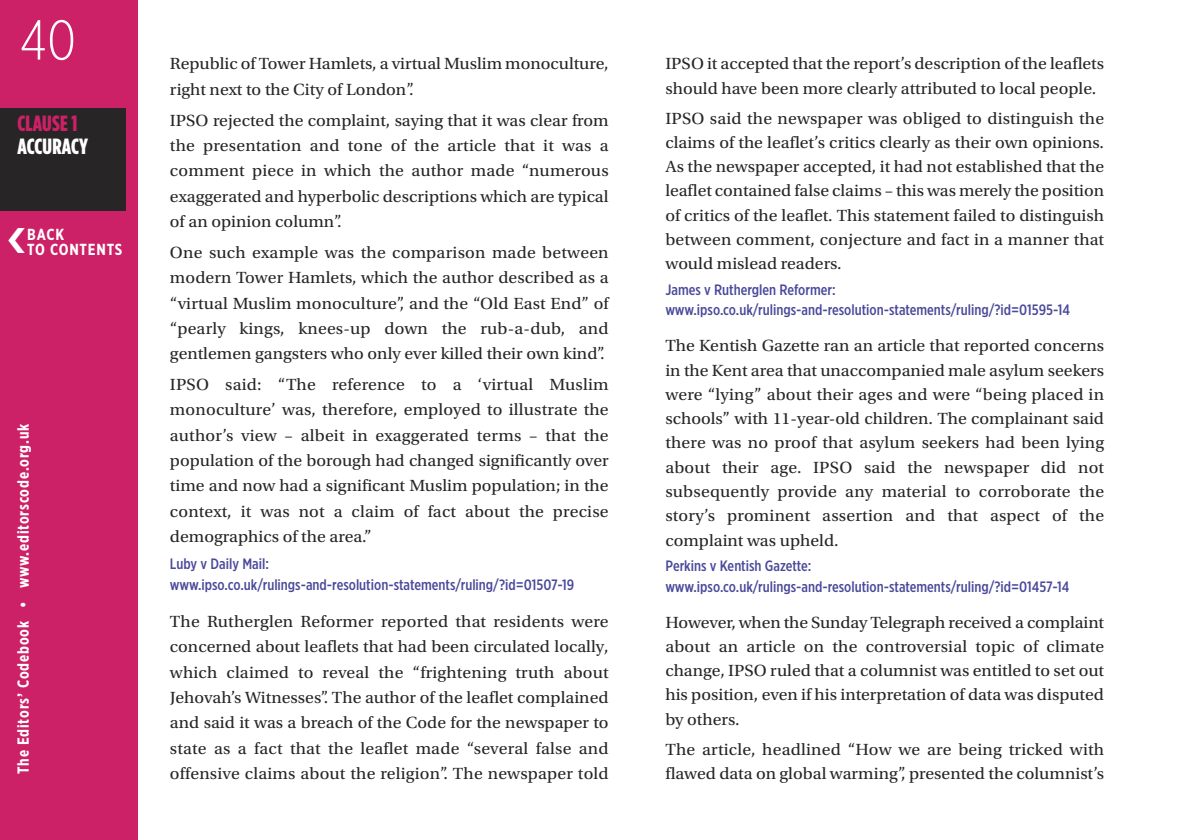
<style>
.page{position:relative;width:1191px;height:840px;background:#fff}
.page>*{position:absolute;margin:0;border:0;box-sizing:border-box;transform-origin:0 0}
.t1{font:300 56px "Gotham Extra Narrow";color:#fff}
.t2{font:900 22px "Gotham Cond";letter-spacing:.005em;color:#fff}
.t3{font:900 22px "Gotham Cond";letter-spacing:.01em;color:#cc2067}
.t4{font:17px/25.2px "Utopia Std";color:#272526;text-align:justify;scale:1.05 1}
.t5{font:700 16px/15px "Gotham Extra Narrow";letter-spacing:.05em;color:#fff}
.t6{font:500 15px/20.2px "Gotham Extra Narrow";color:#4a499a}
</style>
<div class="page">
<div style="left:0;top:0;width:138px;height:839px;background:#cc2067"></div>
<div style="left:0;top:108px;width:126px;height:102px;background:#272526"></div>
<h1 class="t1" style="left:20px;top:7px;width:58px">40</h1>
<p class="t3" style="left:18px;top:111px;width:61px">CLAUSE 1</p>
<p class="t2" style="left:18px;top:133px;width:72px">ACCURACY</p>
<p class="t5" style="left:27px;top:226px;width:97px">BACK<br>TO CONTENTS</p>
<p class="t5" style="left:16px;top:773px;width:351px;rotate:-90deg">The Editors’ Codebook • www.editorscode.org.uk</p>
<p class="t4" style="left:170px;top:53px;width:419px">Republic of Tower Hamlets, a virtual Muslim monoculture, right next to the City of London”.</p>
<p class="t4" style="left:170px;top:109px;width:419px">IPSO rejected the complaint, saying that it was clear from the presentation and tone of the article that it was a comment piece in which the author made “numerous exaggerated and hyperbolic descriptions which are typical of an opinion column”.</p>
<p class="t4" style="left:170px;top:241px;width:419px">One such example was the comparison made between modern Tower Hamlets, which the author described as a “virtual Muslim monoculture”, and the “Old East End” of “pearly kings, knees-up down the rub-a-dub, and gentlemen gangsters who only ever killed their own kind”.</p>
<p class="t4" style="left:170px;top:373px;width:419px">IPSO said: “The reference to a ‘virtual Muslim monoculture’ was, therefore, employed to illustrate the author’s view – albeit in exaggerated terms – that the population of the borough had changed significantly over time and now had a significant Muslim population; in the context, it was not a claim of fact about the precise demographics of the area.”</p>
<p class="t6" style="left:170px;top:552px;width:406px;line-height:21.2px">Luby v Daily Mail: www.ipso.co.uk/rulings-and-resolution-statements/ruling/?id=01507-19</p>
<p class="t4" style="left:170px;top:610px;width:419px">The Rutherglen Reformer reported that residents were concerned about leaflets that had been circulated locally, which claimed to reveal the “frightening truth about Jehovah’s Witnesses”. The author of the leaflet complained and said it was a breach of the Code for the newspaper to state as a fact that the leaflet made “several false and offensive claims about the religion”. The newspaper told</p>
<p class="t4" style="left:665px;top:53px;width:419px;line-height:24.2px">IPSO it accepted that the report’s description of the leaflets should have been more clearly attributed to local people.</p>
<p class="t4" style="left:665px;top:107px;width:419px;line-height:24.2px">IPSO said the newspaper was obliged to distinguish the claims of the leaflet’s critics clearly as their own opinions.<br>As the newspaper accepted, it had not established that the leaflet contained false claims – this was merely the position of critics of the leaflet. This statement failed to distinguish between comment, conjecture and fact in a manner that would mislead readers.</p>
<p class="t6" style="left:665px;top:280px;width:406px">James v Rutherglen Reformer: www.ipso.co.uk/rulings-and-resolution-statements/ruling/?id=01595-14</p>
<p class="t4" style="left:665px;top:335px;width:419px;line-height:24.2px">The Kentish Gazette ran an article that reported concerns in the Kent area that unaccompanied male asylum seekers were “lying” about their ages and were “being placed in schools” with 11-year-old children. The complainant said there was no proof that asylum seekers had been lying about their age. IPSO said the newspaper did not subsequently provide any material to corroborate the story’s prominent assertion and that aspect of the complaint was upheld.</p>
<p class="t6" style="left:665px;top:556px;width:406px">Perkins v Kentish Gazette: www.ipso.co.uk/rulings-and-resolution-statements/ruling/?id=01457-14</p>
<p class="t4" style="left:665px;top:611px;width:419px;line-height:24.2px">However, when the Sunday Telegraph received a complaint about an article on the controversial topic of climate change, IPSO ruled that a columnist was entitled to set out his position, even if his interpretation of data was disputed by others.</p>
<p class="t4" style="left:665px;top:738px;width:419px;line-height:24.2px">The article, headlined “How we are being tricked with flawed data on global warming”, presented the columnist’s</p>
</div>
